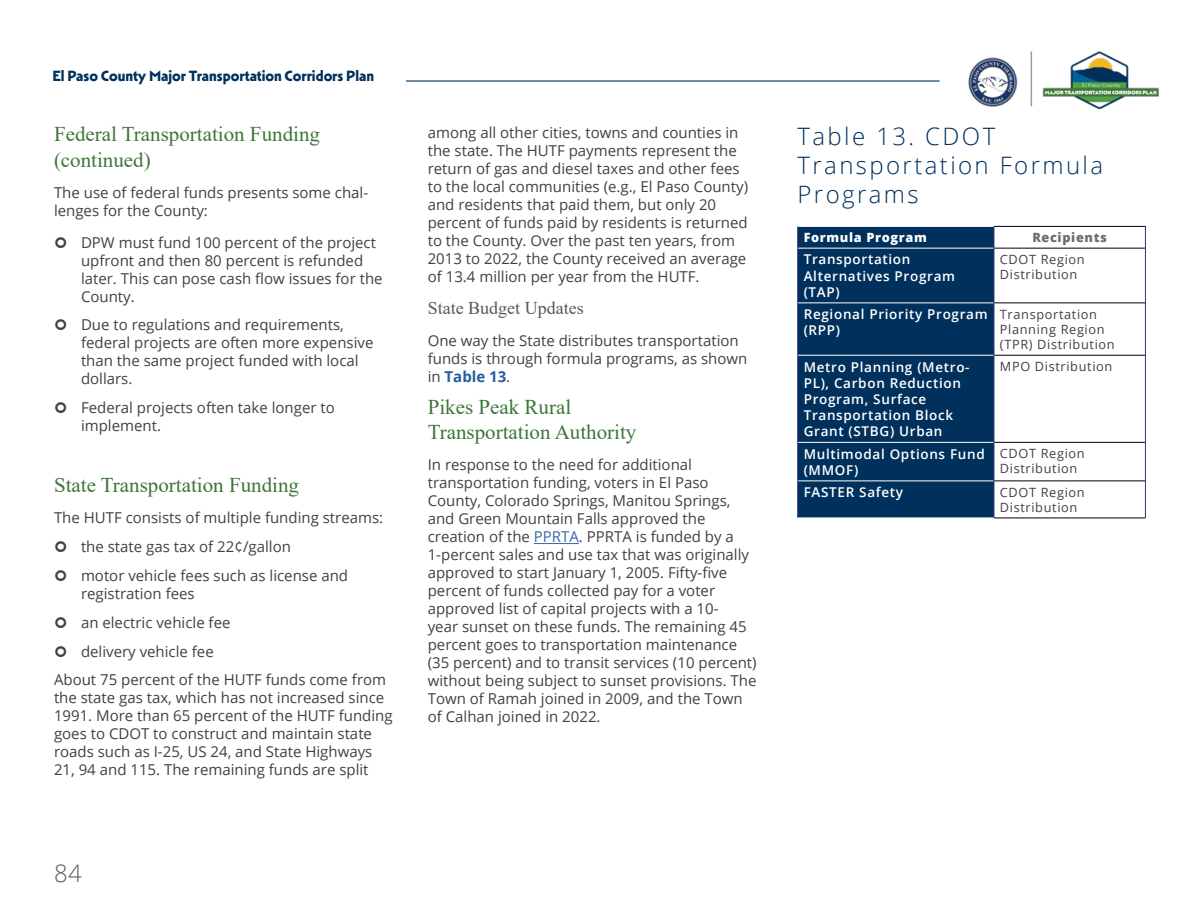
<style>
.page{position:relative;width:1188px;height:918px;background:#fff}
.page>*{position:absolute;margin:0;border:0;box-sizing:border-box;transform-origin:0 0}
.t1{font:300 24px/28.8px "Open Sans";letter-spacing:.1em;color:#00305c}
.t2{font:300 24px "Open Sans";color:#5d5959}
.t3{font:21px/25.2px "Times New Roman";color:#3d7739}
.t4{font:18px "Times New Roman";color:#58595b}
.t5{font:15px/18px "Open Sans";color:#414042}
.t6{font:700 15px "Mendl Sans Dusk";color:#00305c}
.t7{font:600 13.5px/16.2px "Open Sans";letter-spacing:.05em;color:#fff}
.t8{font:12.75px/15.3px "Open Sans";letter-spacing:.05em;color:#414042}
.t9{font:800 12.75px "Open Sans";letter-spacing:.05em;color:#fff}
.t10{font:800 12.75px "Open Sans";letter-spacing:.05em;color:#6d6e71}
.s1{font-weight:700;color:#215e9e}
.s2{color:#3a68a5}
</style>
<div class="page">
<hr style="left:406px;top:80px;width:534px;height:2px;background:#00305c">
<img style="left:968px;top:51px;width:191px;height:59px">
<hr style="left:534px;top:543px;width:45px;height:1px;background:#3a68a5">
<div style="left:798px;top:227px;width:196px;height:291px;background:#00305c"></div>
<hr style="left:994px;top:248px;width:151px;height:1px;background:#000">
<hr style="left:994px;top:303px;width:151px;height:1px;background:#000">
<hr style="left:994px;top:355px;width:151px;height:1px;background:#000">
<hr style="left:994px;top:442px;width:151px;height:1px;background:#000">
<hr style="left:994px;top:481px;width:151px;height:1px;background:#000">
<hr style="left:994px;top:518px;width:152px;height:1px;background:#000">
<hr style="left:798px;top:248px;width:196px;height:1px;background:#fff">
<hr style="left:798px;top:303px;width:196px;height:1px;background:#fff">
<hr style="left:798px;top:355px;width:196px;height:1px;background:#fff">
<hr style="left:798px;top:442px;width:196px;height:1px;background:#fff">
<hr style="left:798px;top:481px;width:196px;height:1px;background:#fff">
<svg style="left:797px;top:227px;width:1px;height:21px"></svg>
<svg style="left:994px;top:227px;width:1px;height:21px"></svg>
<svg style="left:1145px;top:227px;width:1px;height:21px"></svg>
<hr style="left:797px;top:248px;width:1px;height:55px;background:#2b3674">
<hr style="left:994px;top:248px;width:1px;height:55px;background:#2b3674">
<hr style="left:1145px;top:248px;width:1px;height:55px;background:#2b3674">
<hr style="left:797px;top:303px;width:1px;height:52px;background:#2b3674">
<hr style="left:994px;top:303px;width:1px;height:52px;background:#2b3674">
<hr style="left:1145px;top:303px;width:1px;height:52px;background:#2b3674">
<hr style="left:797px;top:355px;width:1px;height:87px;background:#2b3674">
<hr style="left:994px;top:355px;width:1px;height:87px;background:#2b3674">
<hr style="left:1145px;top:355px;width:1px;height:87px;background:#2b3674">
<hr style="left:797px;top:442px;width:1px;height:39px;background:#2b3674">
<hr style="left:994px;top:442px;width:1px;height:39px;background:#2b3674">
<hr style="left:1145px;top:442px;width:1px;height:39px;background:#2b3674">
<hr style="left:797px;top:481px;width:1px;height:37px;background:#2b3674">
<hr style="left:994px;top:481px;width:1px;height:37px;background:#2b3674">
<hr style="left:1145px;top:481px;width:1px;height:37px;background:#2b3674">
<hr style="left:994px;top:226px;width:152px;height:1px;background:#000">
<p class="t6" style="left:52px;top:66px;width:323px">El Paso County Major Transportation Corridors Plan</p>
<h2 class="t3" style="left:54px;top:121px;width:268px">Federal Transportation Funding (continued)</h2>
<p class="t5" style="left:54px;top:183px;width:316px">The use of federal funds presents some chal&shy;lenges for the County:</p>
<p class="t5" style="left:81px;top:233px;width:303px">DPW must fund 100 percent of the project upfront and then 80 percent is refunded later. This can pose cash flow issues for the<br>County.</p>
<p class="t5" style="left:81px;top:316px;width:294px">Due to regulations and requirements, federal projects are often more expensive than the same project funded with local dollars.</p>
<p class="t5" style="left:81px;top:398px;width:255px">Federal projects often take longer to implement.</p>
<h2 class="t3" style="left:54px;top:472px;width:247px">State Transportation Funding</h2>
<p class="t5" style="left:81px;top:503px;width:304px;line-height:28.8px;text-indent:-27px">The HUTF consists of multiple funding streams: the state gas tax of 22¢/gallon<br>motor vehicle fees such as license and</p>
<p class="t5" style="left:81px;top:584px;width:115px">registration fees</p>
<p class="t5" style="left:81px;top:613px;width:151px">an electric vehicle fee</p>
<p class="t5" style="left:81px;top:642px;width:134px">delivery vehicle fee</p>
<p class="t5" style="left:54px;top:671px;width:334px">About 75 percent of the HUTF funds come from</p>
<p class="t5" style="left:54px;top:689px;width:340px">the state gas tax, which has not increased since 1991. More than 65 percent of the HUTF funding goes to CDOT to construct and maintain state roads such as I-25, US 24, and State Highways 21, 94 and 115. The remaining funds are split</p>
<h1 class="t2" style="left:54px;top:857px;width:30px">84</h1>
<p class="t5" style="left:428px;top:123px;width:322px">among all other cities, towns and counties in the state. The HUTF payments represent the return of gas and diesel taxes and other fees to the local communities (e.g., El Paso County) and residents that paid them, but only 20 percent of funds paid by residents is returned to the County. Over the past ten years, from 2013 to 2022, the County received an average of 13.4 million per year from the HUTF.</p>
<p class="t4" style="left:428px;top:296px;width:157px">State Budget Updates</p>
<p class="t5" style="left:428px;top:331px;width:321px">One way the State distributes transportation funds is through formula programs, as shown in <span class="s1">Table 13</span>.</p>
<h2 class="t3" style="left:428px;top:393px;width:210px">Pikes Peak Rural<br>Transportation Authority</h2>
<p class="t5" style="left:428px;top:456px;width:330px">In response to the need for additional transportation funding, voters in El Paso County, Colorado Springs, Manitou Springs, and Green Mountain Falls approved the creation of the <span class="s2">PPRTA</span>. PPRTA is funded by a 1-percent sales and use tax that was originally approved to start January 1, 2005. Fifty-five percent of funds collected pay for a voter approved list of capital projects with a 10-<br>year sunset on these funds. The remaining 45 percent goes to transportation maintenance (35 percent) and to transit services (10 percent) without being subject to sunset provisions. The Town of Ramah joined in 2009, and the Town of Calhan joined in 2022.</p>
<h1 class="t1" style="left:798px;top:121px;width:307px">Table 13. CDOT<br>Transportation Formula<br>Programs</h1>
<p class="t9" style="left:804px;top:228px;width:125px">Formula Program</p>
<p class="t10" style="left:1032px;top:228px;width:76px">Recipients</p>
<p class="t7" style="left:804px;top:251px;width:153px">Transportation<br>Alternatives Program (TAP)</p>
<p class="t8" style="left:1000px;top:251px;width:86px">CDOT Region<br>Distribution</p>
<p class="t7" style="left:804px;top:306px;width:186px">Regional Priority Program (RPP)</p>
<p class="t8" style="left:1000px;top:306px;width:116px">Transportation<br>Planning Region (TPR) Distribution</p>
<p class="t7" style="left:804px;top:358px;width:167px">Metro Planning (Metro-<br>PL), Carbon Reduction<br>Program, Surface<br>Transportation Block<br>Grant (STBG) Urban</p>
<p class="t8" style="left:1000px;top:358px;width:114px">MPO Distribution</p>
<p class="t7" style="left:804px;top:445px;width:183px">Multimodal Options Fund (MMOF)</p>
<p class="t8" style="left:1000px;top:446px;width:86px">CDOT Region<br>Distribution</p>
<p class="t7" style="left:804px;top:484px;width:101px">FASTER Safety</p>
<p class="t8" style="left:1000px;top:484px;width:86px">CDOT Region<br>Distribution</p>
</div>
